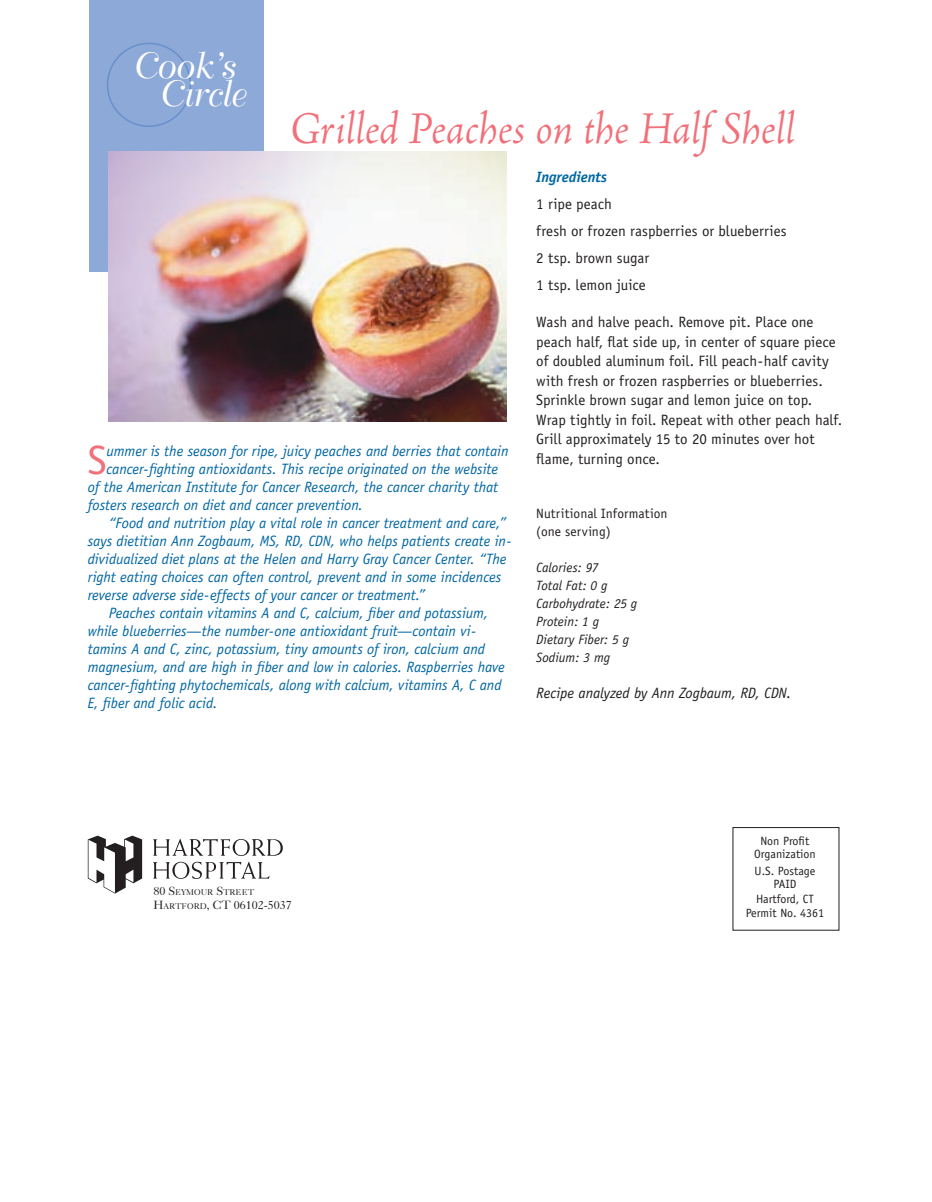
<style>
.page{position:relative;width:932px;height:1202px;background:#fff}
.page>*{position:absolute;margin:0;border:0;box-sizing:border-box;transform-origin:0 0}
.t1{font:italic 48px "Adobe Jenson";color:#f17079}
.t2{font:40.95px "Officina Sans";color:#f17079}
.t3{font:36px/28.5px "Bellevue";color:#fff;text-align:right}
.t4{font:italic 15px "Officina Sans";letter-spacing:-.005em;color:#0066a4}
.t5{font:15px/19.5px "Officina Sans";color:#231f20}
.t6{font:italic 15px "Officina Sans";letter-spacing:-.005em;color:#231f20}
.t7{font:italic 700 15px "Officina Sans";letter-spacing:-.005em;color:#0066a4}
.t8{font:italic 13.5px/18px "Officina Sans";color:#231f20}
.t9{font:13.5px/18px "Officina Sans";letter-spacing:.005em;color:#231f20}
.t10{font:12px/13.5px "Officina Sans";color:#231f20;text-align:center}
.t11{font:12px "Caslon Five Forty";color:#231f20}
.t12{font:8.4px "Caslon Five Forty";color:#231f20}
.s1{font-style:normal}
.s2{font-size:12px}
.s3{font-size:8.4px}
</style>
<div class="page">
<div style="left:89px;top:0;width:174px;height:272px;background:#8da9d7"></div>
<svg style="left:88px;top:835px;width:54px;height:58px"></svg>
<svg style="left:153px;top:839px;width:130px;height:40px"></svg>
<div style="left:107px;top:43px;width:84px;height:84px;border:2px solid #6990ca;border-radius:50%"></div>
<img style="left:109px;top:152px;width:398px;height:269px">
<h3 class="t3" style="left:130px;top:53px;width:114px">Cook’s<br>Circle</h3>
<h1 class="t1" style="left:290px;top:105px;width:506px">Grilled Peaches on the Half Shell</h1>
<h2 class="t2" style="left:88px;top:436px;width:20px">S</h2>
<p class="t4" style="left:107px;top:442px;width:403px">ummer is the season for ripe, juicy peaches and berries that contain</p>
<p class="t4" style="left:107px;top:460px;width:393px">cancer-fighting antioxidants. This recipe originated on the website</p>
<p class="t4" style="left:88px;top:478px;width:412px">of the American Institute for Cancer Research, the cancer charity that</p>
<p class="t4" style="left:88px;top:496px;width:277px">fosters research on diet and cancer prevention.</p>
<p class="t4" style="left:109px;top:514px;width:399px">“Food and nutrition play a vital role in cancer treatment and care,”</p>
<p class="t4" style="left:88px;top:532px;width:425px">says dietitian Ann Zogbaum, MS, RD, CDN, who helps patients create in-</p>
<p class="t4" style="left:88px;top:550px;width:420px">dividualized diet plans at the Helen and Harry Gray Cancer Center. “The</p>
<p class="t4" style="left:88px;top:568px;width:415px">right eating choices can often control, prevent and in some incidences</p>
<p class="t4" style="left:88px;top:586px;width:339px">reverse adverse side-effects of your cancer or treatment.”</p>
<p class="t4" style="left:109px;top:604px;width:381px">Peaches contain vitamins A and C, calcium, fiber and potassium,</p>
<p class="t4" style="left:88px;top:622px;width:389px">while blueberries—the number-one antioxidant fruit—contain vi-</p>
<p class="t4" style="left:88px;top:640px;width:399px">tamins A and C, zinc, potassium, tiny amounts of iron, calcium and</p>
<p class="t4" style="left:88px;top:658px;width:418px">magnesium, and are high in fiber and low in calories. Raspberries have</p>
<p class="t4" style="left:88px;top:676px;width:415px">cancer-fighting phytochemicals, along with calcium, vitamins A, C and</p>
<p class="t4" style="left:88px;top:694px;width:131px">E, fiber and folic acid.</p>
<p class="t7" style="left:536px;top:168px;width:72px">Ingredients</p>
<p class="t5" style="left:536px;top:190px;width:252px;line-height:27px">1 ripe peach<br>fresh or frozen raspberries or blueberries<br>2 tsp. brown sugar<br>1 tsp. lemon juice</p>
<p class="t5" style="left:536px;top:313px;width:307px">Wash and halve peach. Remove pit. Place one peach half, flat side up, in center of square piece of doubled aluminum foil. Fill peach-half cavity with fresh or frozen raspberries or blueberries.<br>Sprinkle brown sugar and lemon juice on top.<br>Wrap tightly in foil. Repeat with other peach half.<br>Grill approximately 15 to 20 minutes over hot flame, turning once.</p>
<p class="t9" style="left:536px;top:504px;width:133px">Nutritional Information (one serving)</p>
<p class="t8" style="left:536px;top:558px;width:102px">Calories: 97<br>Total Fat: 0 g<br>Carbohydrate: 25 g<br>Protein: 1 g<br>Dietary Fiber: 5 g<br>Sodium: 3 mg</p>
<p class="t6" style="left:536px;top:684px;width:256px">Recipe analyzed by Ann Zogbaum, RD, CDN<span class="s1">.</span></p>
<p class="t12" style="left:153px;top:887px;width:102px"><span class="s2">80 S</span>EYMOUR <span class="s2">S</span>TREET</p>
<p class="t11" style="left:153px;top:897px;width:140px">H<span class="s3">ARTFORD</span>, CT 06102-5037</p>
<p class="t10" style="left:754px;top:834px;width:63px">Non Profit<br>Organization</p>
<p class="t10" style="left:754px;top:864px;width:62px">U.S. Postage<br>PAID</p>
<p class="t10" style="left:745px;top:892px;width:80px">Hartford, CT<br>Permit No. 4361</p>
</div>
